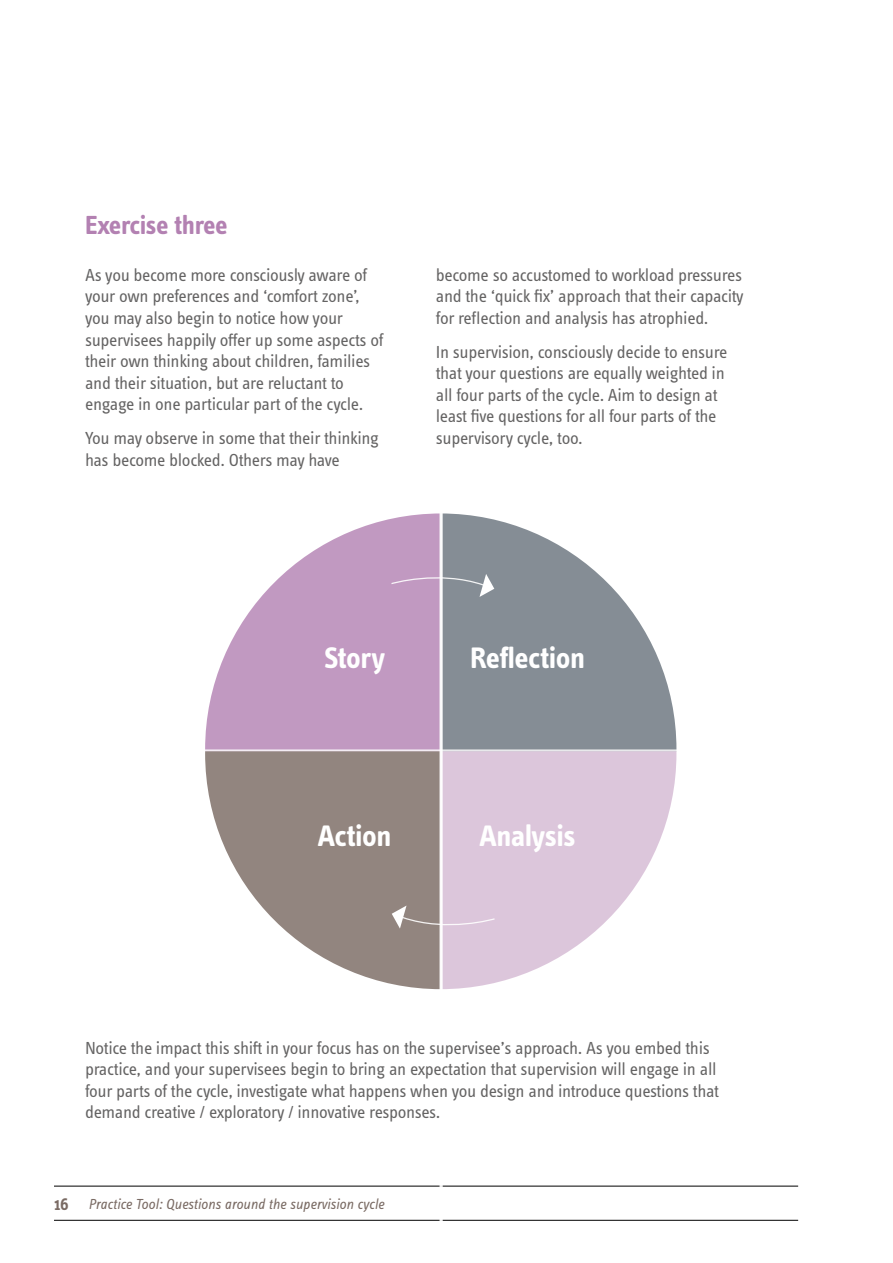
<style>
.page{position:relative;width:893px;height:1263px;background:#fff}
.page>*{position:absolute;margin:0;border:0;box-sizing:border-box;transform-origin:0 0}
.t1{font:700 30.6px "Info Text Pro";letter-spacing:-.015em;color:#fff}
.t2{font:700 27px "Info Text Pro";letter-spacing:-.015em;color:#b381b2}
.t3{font:18px/21.6px "Info Text Pro";letter-spacing:-.02em;color:#646363}
.t4{font:italic 15px "Info Text Pro";color:#7a6b64}
.s1{font-weight:600;font-style:normal;font-size:18px}
</style>
<div class="page">
<hr style="left:54px;top:1220px;width:744px;height:1px;background:#000">
<hr style="left:54px;top:1186px;width:744px;height:1px;background:#000">
<svg style="left:205px;top:513px;width:234px;height:236px;fill:#c199c1"></svg>
<svg style="left:205px;top:751px;width:234px;height:238px;fill:#92857f"></svg>
<svg style="left:443px;top:513px;width:233px;height:236px;fill:#858d95"></svg>
<svg style="left:443px;top:751px;width:233px;height:238px;fill:#dcc6db"></svg>
<svg style="left:390px;top:570px;width:104px;height:27px;background:#ac9cb3"></svg>
<svg style="left:392px;top:905px;width:104px;height:28px;background:#c1b0b8"></svg>
<svg style="left:439px;top:513px;width:4px;height:708px"></svg>
<h2 class="t2" style="left:85px;top:209px;width:144px">Exercise three</h2>
<p class="t3" style="left:85px;top:264px;width:300px">As you become more consciously aware of your own preferences and ‘comfort zone’, you may also begin to notice how your supervisees happily offer up some aspects of their own thinking about children, families and their situation, but are reluctant to engage in one particular part of the cycle.</p>
<p class="t3" style="left:85px;top:427px;width:296px">You may observe in some that their thinking has become blocked. Others may have</p>
<p class="t3" style="left:436px;top:264px;width:309px;text-align:justify">become so accustomed to workload pressures and the ‘quick fix’ approach that their capacity for reflection and analysis has atrophied.</p>
<p class="t3" style="left:436px;top:340px;width:293px">In supervision, consciously decide to ensure that your questions are equally weighted in all four parts of the cycle. Aim to design at least five questions for all four parts of the supervisory cycle, too.</p>
<h1 class="t1" style="left:324px;top:640px;width:63px">Story</h1>
<h1 class="t1" style="left:318px;top:818px;width:75px">Action</h1>
<h1 class="t1" style="left:470px;top:640px;width:116px">Reflection</h1>
<h1 class="t1" style="left:479px;top:818px;width:98px">Analysis</h1>
<p class="t3" style="left:85px;top:1036px;width:635px">Notice the impact this shift in your focus has on the supervisee’s approach. As you embed this practice, and your supervisees begin to bring an expectation that supervision will engage in all four parts of the cycle, investigate what happens when you design and introduce questions that demand creative / exploratory / innovative responses.</p>
<p class="t4" style="left:54px;top:1195px;width:332px"><span class="s1">16</span> Practice Tool: Questions around the supervision cycle</p>
</div>
